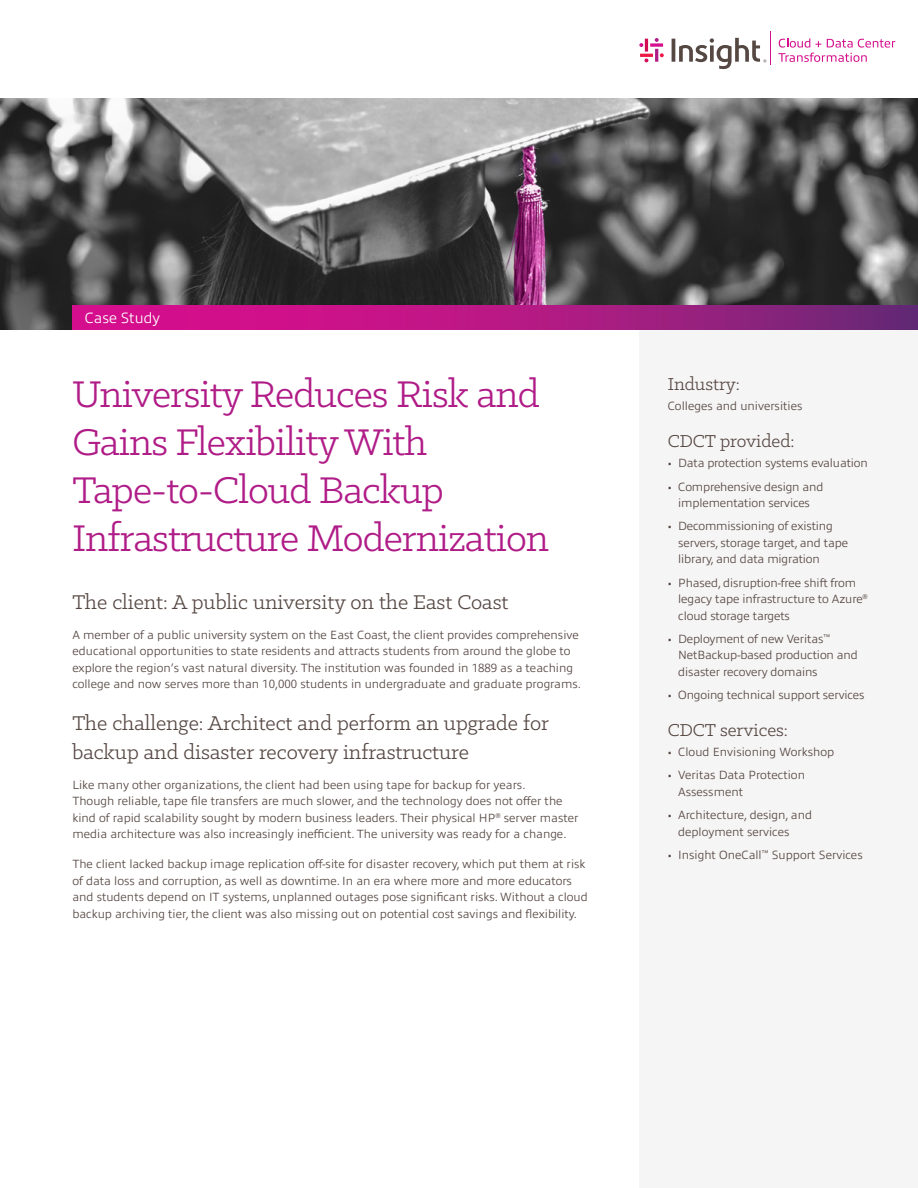
<style>
.page{position:relative;width:918px;height:1188px;background:#fff}
.page>*{position:absolute;margin:0;border:0;box-sizing:border-box;transform-origin:0 0}
.t1{font:42px/48px "Klinic Slab";letter-spacing:-.02em;color:#b01c87}
.t2{font:22.5px/28.5px "Klinic Slab";color:#554742}
.t3{font:19.5px "Klinic Slab";color:#554742}
.t4{font:300 15px "Allumi Pro";color:#fff}
.t5{font:300 12px/16.5px "Allumi Pro";color:#554742}
</style>
<div class="page">
<div style="left:639px;top:305px;width:279px;height:883px;background:#f6f5f5"></div>
<img style="left:0;top:98px;width:918px;height:232px">
<svg style="left:72px;top:305px;width:846px;height:25px"></svg>
<hr style="left:770px;top:31px;width:1px;height:34px;background:#d40e8c">
<svg style="left:778px;top:38px;width:117px;height:24px"></svg>
<svg style="left:639px;top:38px;width:25px;height:24px"></svg>
<svg style="left:672px;top:38px;width:94px;height:31px"></svg>
<p class="t4" style="left:85px;top:307px;width:77px">Case Study</p>
<h1 class="t1" style="left:72px;top:369px;width:478px">University Reduces Risk and<br>Gains Flexibility With<br>Tape-to-Cloud Backup<br>Infrastructure Modernization</h1>
<h2 class="t2" style="left:72px;top:587px;width:438px">The client: A public university on the East Coast</h2>
<p class="t5" style="left:72px;top:625px;width:510px">A member of a public university system on the East Coast, the client provides comprehensive educational opportunities to state residents and attracts students from around the globe to explore the region’s vast natural diversity. The institution was founded in 1889 as a teaching college and now serves more than 10,000 students in undergraduate and graduate programs.</p>
<h2 class="t2" style="left:72px;top:708px;width:478px">The challenge: Architect and perform an upgrade for backup and disaster recovery infrastructure</h2>
<p class="t5" style="left:72px;top:775px;width:508px">Like many other organizations, the client had been using tape for backup for years.<br>Though reliable, tape file transfers are much slower, and the technology does not offer the kind of rapid scalability sought by modern business leaders. Their physical HP<sup>®</sup> server master media architecture was also increasingly inefficient. The university was ready for a change.</p>
<p class="t5" style="left:72px;top:855px;width:517px">The client lacked backup image replication off-site for disaster recovery, which put them at risk of data loss and corruption, as well as downtime. In an era where more and more educators and students depend on IT systems, unplanned outages pose significant risks. Without a cloud backup archiving tier, the client was also missing out on potential cost savings and flexibility.</p>
<h3 class="t3" style="left:668px;top:372px;width:74px">Industry:</h3>
<p class="t5" style="left:668px;top:397px;width:136px">Colleges and universities</p>
<h3 class="t3" style="left:668px;top:429px;width:128px">CDCT provided:</h3>
<p class="t5" style="left:668px;top:454px;width:202px">• Data protection systems evaluation</p>
<p class="t5" style="left:668px;top:477px;width:157px;text-align:center">• Comprehensive design and implementation services</p>
<p class="t5" style="left:678px;top:517px;width:172px;text-indent:-10px">• Decommissioning of existing servers, storage target, and tape library, and data migration</p>
<p class="t5" style="left:678px;top:573px;width:191px;text-indent:-10px">• Phased, disruption-free shift from legacy tape infrastructure to Azure<sup>® </sup>cloud storage targets</p>
<p class="t5" style="left:678px;top:630px;width:181px;text-indent:-10px">• Deployment of new Veritas<sup>™<br></sup>NetBackup-based production and disaster recovery domains</p>
<p class="t5" style="left:668px;top:686px;width:198px">• Ongoing technical support services</p>
<h3 class="t3" style="left:668px;top:718px;width:122px">CDCT services:</h3>
<p class="t5" style="left:668px;top:743px;width:168px">• Cloud Envisioning Workshop</p>
<p class="t5" style="left:678px;top:766px;width:128px;text-indent:-10px">• Veritas Data Protection<br>Assessment</p>
<p class="t5" style="left:678px;top:806px;width:135px;text-indent:-10px">• Architecture, design, and deployment services</p>
<p class="t5" style="left:668px;top:845px;width:197px">• Insight OneCall<sup>™</sup> Support Services</p>
</div>
